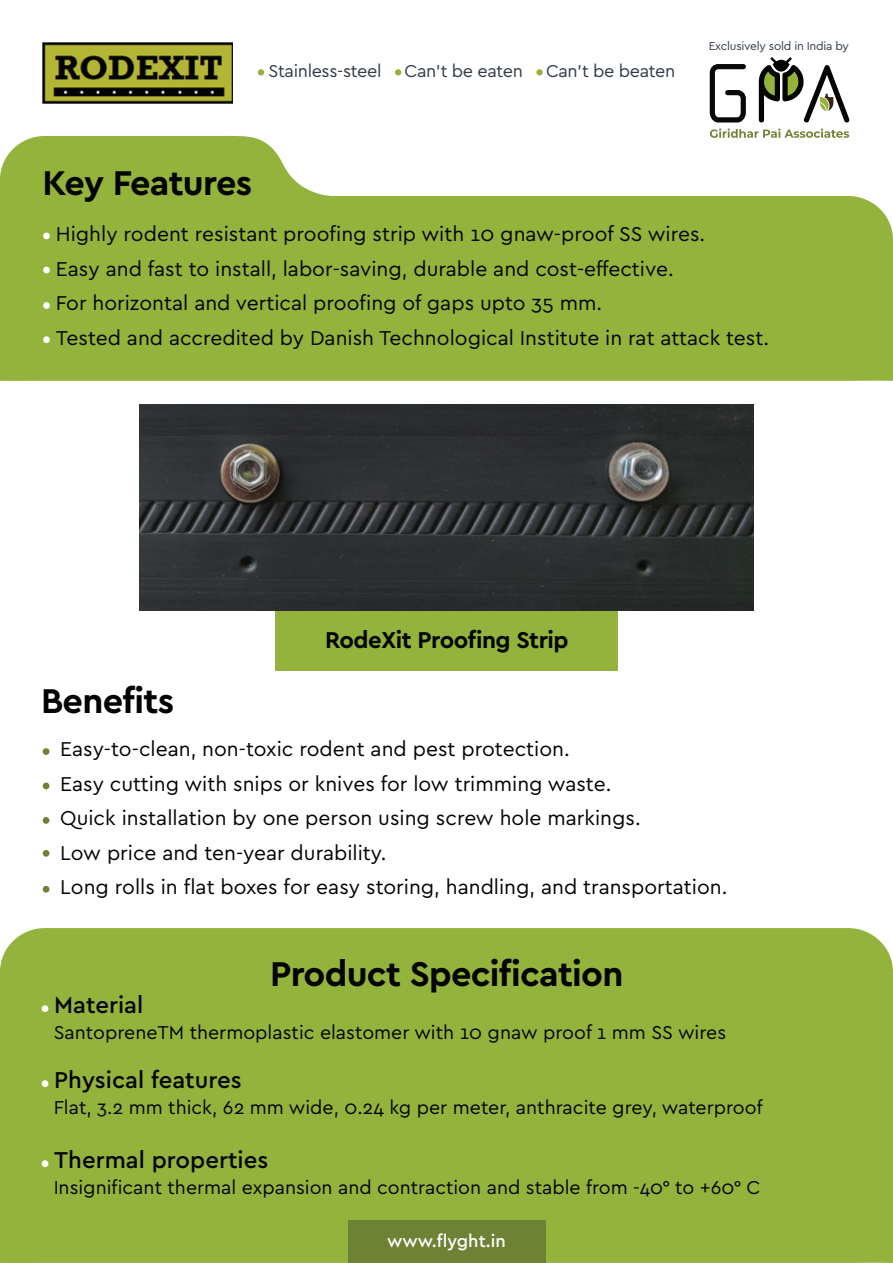
<style>
.page{position:relative;width:893px;height:1263px;background:#fff}
.page>*{position:absolute;margin:0;border:0;box-sizing:border-box;transform-origin:0 0}
.t1{font:700 36px "Cera Basic";letter-spacing:-.02em;color:#040503}
.t2{font:500 24px "Cera Pro";color:#040503}
.t3{font:700 24px "Cera Basic";letter-spacing:-.02em;color:#040503}
.t4{font:21px/34.5px "Cera Basic";color:#040503}
.t5{font:19.5px "Cera Basic";color:#040503}
.t6{font:18px "Cera Basic";letter-spacing:-.02em;color:#333d46}
.t7{font:500 18px "Cera Pro";color:#fff}
.t8{font:12px "Cera Basic";letter-spacing:-.02em;color:#333d46}
</style>
<div class="page">
<div style="left:0;top:928px;width:893px;height:335px;background:#94b33d"></div>
<svg style="left:0;top:135px;width:893px;height:246px;fill:#94b33d"></svg>
<div style="left:275px;top:523px;width:343px;height:148px;background:#94b33d"></div>
<svg style="left:710px;top:64px;width:36px;height:58px"></svg>
<svg style="left:710px;top:129px;width:139px;height:9px"></svg>
<svg style="left:759px;top:57px;width:91px;height:66px"></svg>
<img style="left:43px;top:42px;width:190px;height:61px">
<div style="left:395px;top:69px;width:6px;height:7px;background:#94b33d;border-radius:50%"></div>
<div style="left:258px;top:69px;width:6px;height:7px;background:#94b33d;border-radius:50%"></div>
<div style="left:536px;top:69px;width:7px;height:7px;background:#94b33d;border-radius:50%"></div>
<div style="left:43px;top:233px;width:7px;height:6px;background:#fff;border-radius:50%"></div>
<div style="left:43px;top:267px;width:7px;height:6px;background:#fff;border-radius:50%"></div>
<div style="left:43px;top:302px;width:7px;height:7px;background:#fff;border-radius:50%"></div>
<div style="left:43px;top:336px;width:7px;height:7px;background:#fff;border-radius:50%"></div>
<img style="left:140px;top:404px;width:613px;height:206px">
<div style="left:43px;top:748px;width:6px;height:7px;background:#6e8236;border-radius:50%"></div>
<div style="left:43px;top:782px;width:6px;height:7px;background:#6e8236;border-radius:50%"></div>
<div style="left:43px;top:817px;width:6px;height:7px;background:#6e8236;border-radius:50%"></div>
<div style="left:43px;top:850px;width:6px;height:7px;background:#6e8236;border-radius:50%"></div>
<div style="left:43px;top:886px;width:6px;height:7px;background:#6e8236;border-radius:50%"></div>
<div style="left:347px;top:1220px;width:198px;height:43px;background:#6e8236"></div>
<div style="left:42px;top:1005px;width:6px;height:7px;background:#fff;border-radius:50%"></div>
<div style="left:42px;top:1160px;width:6px;height:7px;background:#fff;border-radius:50%"></div>
<div style="left:42px;top:1080px;width:6px;height:7px;background:#fff;border-radius:50%"></div>
<p class="t6" style="left:269px;top:61px;width:115px">Stainless-steel</p>
<p class="t6" style="left:405px;top:61px;width:120px">Can’t be eaten</p>
<p class="t6" style="left:546px;top:61px;width:131px">Can’t be beaten</p>
<p class="t8" style="left:709px;top:39px;width:142px">Exclusively sold in India by</p>
<h1 class="t1" style="left:43px;top:161px;width:211px">Key Features</h1>
<p class="t4" style="left:56px;top:217px;width:715px">Highly rodent resistant proofing strip with 10 gnaw-proof SS wires.<br>Easy and fast to install, labor-saving, durable and cost-effective.<br>For horizontal and vertical proofing of gaps upto 35 mm.<br>Tested and accredited by Danish Technological Institute in rat attack test.</p>
<p class="t3" style="left:325px;top:626px;width:245px">RodeXit Proofing Strip</p>
<h1 class="t1" style="left:41px;top:680px;width:135px">Benefits</h1>
<p class="t4" style="left:60px;top:732px;width:669px">Easy-to-clean, non-toxic rodent and pest protection.<br>Easy cutting with snips or knives for low trimming waste.<br>Quick installation by one person using screw hole markings.<br>Low price and ten-year durability.<br>Long rolls in flat boxes for easy storing, handling, and transportation.</p>
<h1 class="t1" style="left:270px;top:953px;width:355px">Product Specification</h1>
<p class="t2" style="left:54px;top:989px;width:90px">Material</p>
<p class="t5" style="left:54px;top:1021px;width:674px">SantopreneTM thermoplastic elastomer with 10 gnaw proof 1 mm SS wires</p>
<p class="t2" style="left:54px;top:1064px;width:189px">Physical features</p>
<p class="t5" style="left:54px;top:1096px;width:710px">Flat, 3.2 mm thick, 62 mm wide, 0.24 kg per meter, anthracite grey, waterproof</p>
<p class="t2" style="left:54px;top:1144px;width:216px">Thermal properties</p>
<p class="t5" style="left:54px;top:1176px;width:708px">Insignificant thermal expansion and contraction and stable from -40° to +60° C</p>
<p class="t7" style="left:387px;top:1229px;width:120px">www.flyght.in</p>
</div>
